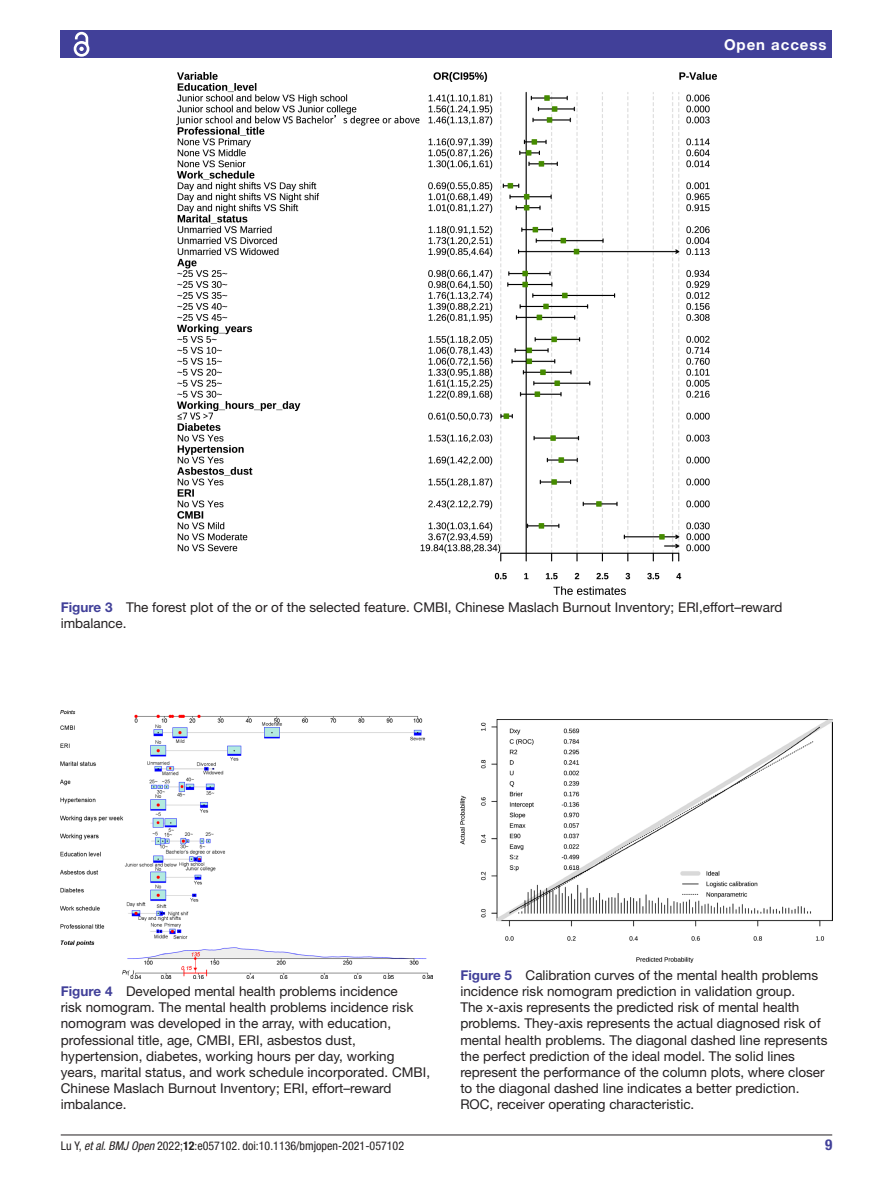
<style>
.page{position:relative;width:893px;height:1191px;background:#fff}
.page>*{position:absolute;margin:0;border:0;box-sizing:border-box;transform-origin:0 0}
.t1{font:700 15px "Helvetica Neue LT Std";letter-spacing:.065em;color:#fff}
.t2{font:700 condensed 15px "Helvetica Neue LT Std";color:#414099}
.t3{font:13.5px/16.2px "Helvetica Neue LT Std";color:#231f20}
.t4{font:condensed 12px "Helvetica Neue LT Std";color:#231f20}
.s1{font-weight:700;color:#414099}
.s2{font-style:italic}
.s3{font-weight:700}
</style>
<div class="page">
<hr style="left:61px;top:1134px;width:771px;height:1px;background:#231f20">
<div style="left:61px;top:31px;width:771px;height:27px;background:#414099"></div>
<svg style="left:73px;top:31px;width:17px;height:26px"></svg>
<img style="left:176px;top:73px;width:540px;height:521px">
<img style="left:61px;top:711px;width:372px;height:267px">
<img style="left:460px;top:720px;width:372px;height:242px">
<p class="t1" style="left:724px;top:35px;width:104px">Open access</p>
<p class="t3" style="left:61px;top:599px;width:723px"><span class="s1">Figure 3</span> The forest plot of the or of the selected feature. CMBI, Chinese Maslach Burnout Inventory; ERI,effort–reward imbalance.</p>
<p class="t3" style="left:61px;top:982px;width:371px"><span class="s1">Figure 4</span> Developed mental health problems incidence<br>risk nomogram. The mental health problems incidence risk nomogram was developed in the array, with education, professional title, age, CMBI, ERI, asbestos dust, hypertension, diabetes, working hours per day, working years, marital status, and work schedule incorporated. CMBI, Chinese Maslach Burnout Inventory; ERI, effort–reward imbalance.</p>
<p class="t3" style="left:460px;top:966px;width:369px"><span class="s1">Figure 5</span> Calibration curves of the mental health problems incidence risk nomogram prediction in validation group.<br>The x-axis represents the predicted risk of mental health problems. They-axis represents the actual diagnosed risk of mental health problems. The diagonal dashed line represents the perfect prediction of the ideal model. The solid lines represent the performance of the column plots, where closer to the diagonal dashed line indicates a better prediction.<br>ROC, receiver operating characteristic.</p>
<p class="t4" style="left:61px;top:1138px;width:345px">Lu Y, <span class="s2">et al</span>. <span class="s2">BMJ Open</span> 2022;<span class="s3">12</span>:e057102. doi:10.1136/bmjopen-2021-057102</p>
<p class="t2" style="left:825px;top:1135px;width:9px">9</p>
</div>
